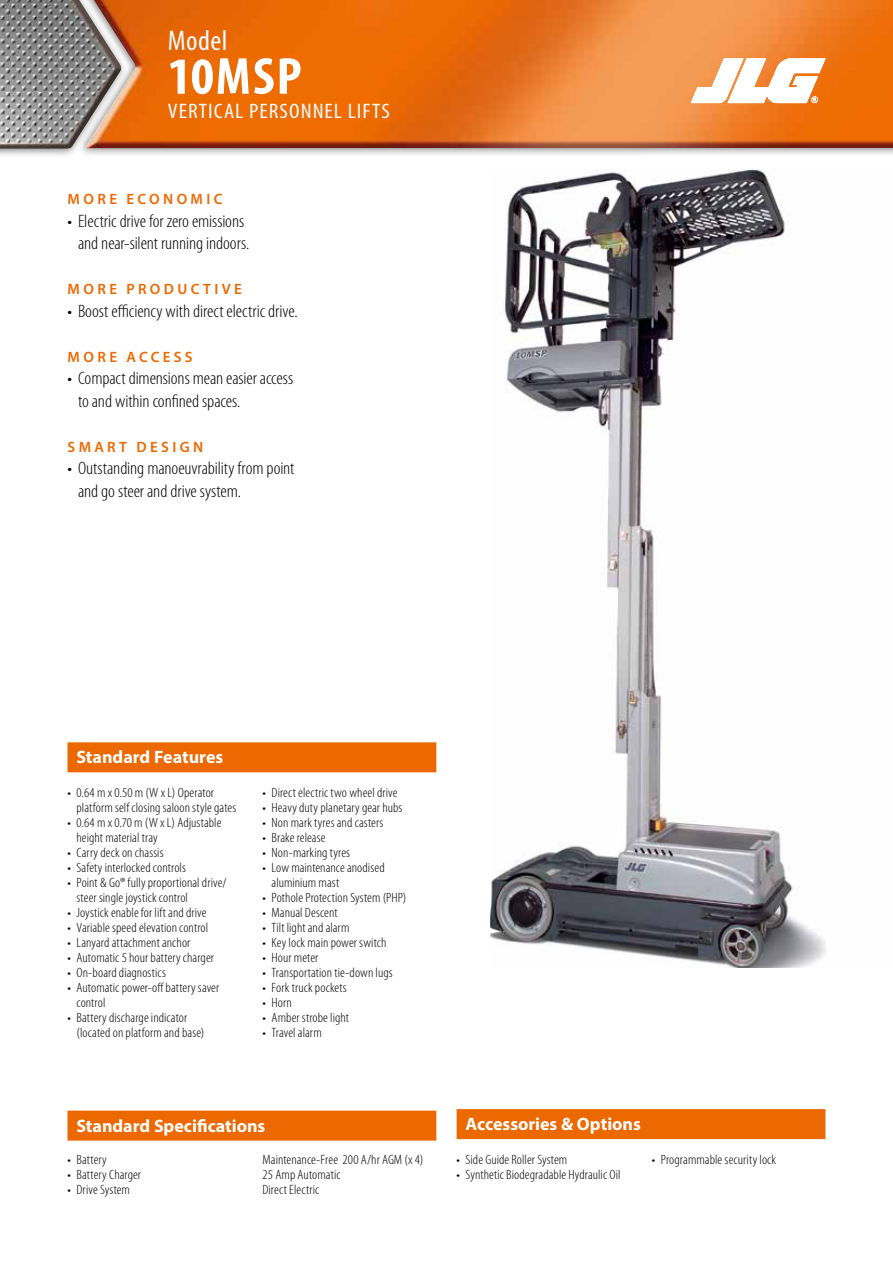
<style>
.page{position:relative;width:893px;height:1263px;background:#fff}
.page>*{position:absolute;margin:0;border:0;box-sizing:border-box;transform-origin:0 0}
.t1{font:700 condensed 52.5px "Myriad Pro";letter-spacing:.03em;color:#fff;scale:1.05 1}
.t2{font:condensed 28.5px "Myriad Pro";letter-spacing:.015em;color:#f0fbff;scale:1.05 1}
.t3{font:condensed 21px "Myriad Pro";letter-spacing:.04em;color:#f0fbff;scale:1.12 1}
.t4{font:300 condensed 18px/22.5px "Myriad Pro";letter-spacing:-.005em;color:#000;scale:1.07 1}
.t5{font:700 18px "Myriad Pro";color:#fff}
.t6{font:600 15px "Myriad Pro";letter-spacing:.225em;color:#ec6801}
.t7{font:300 condensed 13.5px/15px "Myriad Pro";letter-spacing:.005em;color:#000;scale:1.07 1}
</style>
<div class="page">
<div style="left:77px;top:0;width:816px;height:157px;background:#000;opacity:.5"></div>
<img style="left:128px;top:0;width:765px;height:148px">
<div style="left:0;top:0;width:128px;height:158px;background:#000;opacity:.5"></div>
<img style="left:0;top:0;width:121px;height:149px">
<svg style="left:691px;top:59px;width:134px;height:44px"></svg>
<img style="left:490px;top:170px;width:336px;height:797px">
<div style="left:457px;top:1109px;width:368px;height:30px;background:#ec6801"></div>
<div style="left:68px;top:1110px;width:368px;height:30px;background:#ec6801"></div>
<div style="left:68px;top:742px;width:368px;height:30px;background:#ec6801"></div>
<h2 class="t2" style="left:168px;top:24px;width:58px">Model</h2>
<h1 class="t1" style="left:168px;top:43px;width:129px">10MSP</h1>
<h3 class="t3" style="left:168px;top:98px;width:200px">VERTICAL PERSONNEL LIFTS</h3>
<p class="t6" style="left:68px;top:189px;width:156px">MORE ECONOMIC</p>
<h3 class="t4" style="left:68px;top:209px;width:172px;text-align:center">• Electric drive for zero emissions and near-silent running indoors.</h3>
<p class="t6" style="left:68px;top:279px;width:176px">MORE PRODUCTIVE</p>
<h3 class="t4" style="left:68px;top:299px;width:217px">• Boost efficiency with direct electric drive.</h3>
<p class="t6" style="left:68px;top:347px;width:126px">MORE ACCESS</p>
<h3 class="t4" style="left:78px;top:367px;width:203px;text-indent:-10px">• Compact dimensions mean easier access to and within confined spaces.</h3>
<p class="t6" style="left:68px;top:437px;width:137px">SMART DESIGN</p>
<h3 class="t4" style="left:78px;top:457px;width:204px;text-indent:-10px">• Outstanding manoeuvrability from point and go steer and drive system.</h3>
<h3 class="t5" style="left:76px;top:745px;width:148px">Standard Features</h3>
<p class="t7" style="left:76px;top:784px;width:151px;text-indent:-9px">• 0.64 m x 0.50 m (W x L) Operator platform self closing saloon style gates</p>
<p class="t7" style="left:76px;top:814px;width:137px;text-indent:-9px">• 0.64 m x 0.70 m (W x L) Adjustable height material tray</p>
<p class="t7" style="left:68px;top:844px;width:91px">• Carry deck on chassis</p>
<p class="t7" style="left:68px;top:859px;width:112px">• Safety interlocked controls</p>
<p class="t7" style="left:76px;top:874px;width:142px;text-indent:-9px">• Point &amp; Go® fully proportional drive/ steer single joystick control</p>
<p class="t7" style="left:68px;top:904px;width:132px">• Joystick enable for lift and drive</p>
<p class="t7" style="left:68px;top:919px;width:133px">• Variable speed elevation control</p>
<p class="t7" style="left:68px;top:934px;width:116px">• Lanyard attachment anchor</p>
<p class="t7" style="left:68px;top:949px;width:138px">• Automatic 5 hour battery charger</p>
<p class="t7" style="left:68px;top:964px;width:93px">• On-board diagnostics</p>
<p class="t7" style="left:76px;top:979px;width:135px;text-indent:-9px">• Automatic power-off battery saver control</p>
<p class="t7" style="left:77px;top:1009px;width:121px;text-indent:-9px">• Battery discharge indicator (located on platform and base)</p>
<p class="t7" style="left:263px;top:784px;width:128px">• Direct electric two wheel drive</p>
<p class="t7" style="left:263px;top:799px;width:132px">• Heavy duty planetary gear hubs</p>
<p class="t7" style="left:263px;top:814px;width:114px">• Non mark tyres and casters</p>
<p class="t7" style="left:263px;top:829px;width:60px">• Brake release</p>
<p class="t7" style="left:263px;top:844px;width:83px">• Non-marking tyres</p>
<p class="t7" style="left:272px;top:859px;width:107px;text-indent:-9px">• Low maintenance anodised aluminium mast</p>
<p class="t7" style="left:263px;top:889px;width:136px">• Pothole Protection System (PHP)</p>
<p class="t7" style="left:263px;top:904px;width:72px">• Manual Descent</p>
<p class="t7" style="left:263px;top:919px;width:83px">• Tilt light and alarm</p>
<p class="t7" style="left:263px;top:934px;width:117px">• Key lock main power switch</p>
<p class="t7" style="left:263px;top:949px;width:54px">• Hour meter</p>
<p class="t7" style="left:263px;top:964px;width:123px">• Transportation tie-down lugs</p>
<p class="t7" style="left:263px;top:979px;width:80px">• Fork truck pockets</p>
<p class="t7" style="left:263px;top:994px;width:29px">• Horn</p>
<p class="t7" style="left:263px;top:1009px;width:82px">• Amber strobe light</p>
<p class="t7" style="left:263px;top:1024px;width:57px">• Travel alarm</p>
<h3 class="t5" style="left:76px;top:1114px;width:190px">Standard Specifications</h3>
<h3 class="t5" style="left:466px;top:1112px;width:177px">Accessories &amp; Options</h3>
<p class="t7" style="left:68px;top:1152px;width:38px">• Battery</p>
<p class="t7" style="left:263px;top:1152px;width:152px">Maintenance-Free 200 A/hr AGM (x 4)</p>
<p class="t7" style="left:652px;top:1152px;width:118px">• Programmable security lock</p>
<p class="t7" style="left:68px;top:1167px;width:70px">• Battery Charger</p>
<p class="t7" style="left:263px;top:1167px;width:74px">25 Amp Automatic</p>
<p class="t7" style="left:68px;top:1182px;width:60px">• Drive System</p>
<p class="t7" style="left:263px;top:1182px;width:55px">Direct Electric</p>
<p class="t7" style="left:457px;top:1152px;width:105px">• Side Guide Roller System</p>
<p class="t7" style="left:457px;top:1167px;width:155px">• Synthetic Biodegradable Hydraulic Oil</p>
</div>
